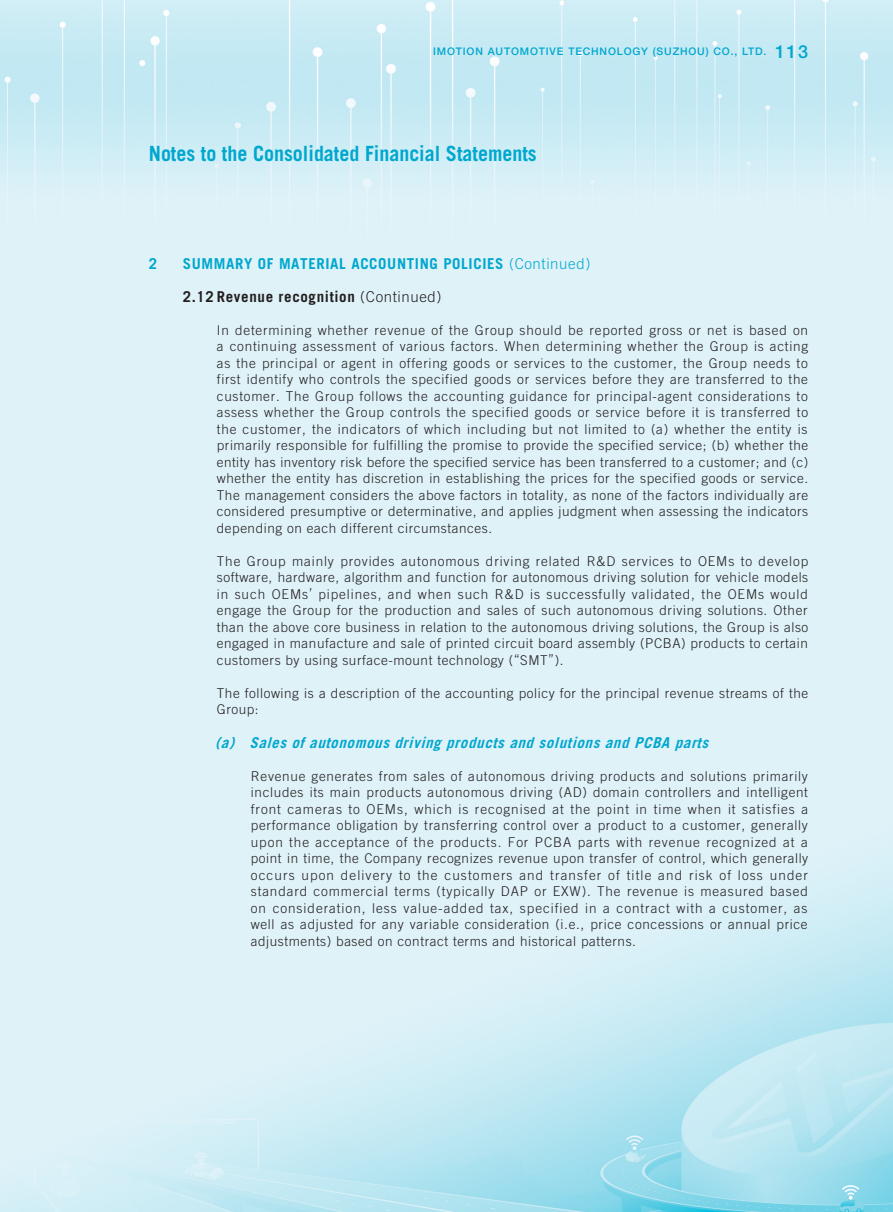
<style>
.page{position:relative;width:893px;height:1212px;background:#fff}
.page>*{position:absolute;margin:0;border:0;box-sizing:border-box;transform-origin:0 0}
.t1{font:700 21px "Trade Gothic LT Std";color:#00a7cf;scale:.95 1}
.t2{font:italic 700 15px "Trade Gothic LT Std";color:#00a7cf}
.t3{font:700 15px "Trade Gothic LT Std";letter-spacing:.04em;color:#00a7cf}
.t4{font:700 15px "Trade Gothic LT Std";letter-spacing:.04em;color:#231f20}
.t5{font:300 13.5px/16.5px "Trade Gothic LT Std";letter-spacing:.04em;color:#231f20;text-align:justify}
.t6{font:500 10.5px "Helvetica Neue LT Std";letter-spacing:.08em;color:#00a7cf}
.s1{font-size:18px}
.s2{font-weight:300}
</style>
<div class="page">
<img style="left:0;top:0;width:893px;height:1212px">
<p class="t6" style="left:433px;top:45px;width:376px">IMOTION AUTOMOTIVE TECHNOLOGY (SUZHOU) CO., LTD. <span class="s1">113</span></p>
<h1 class="t1" style="left:149px;top:141px;width:410px">Notes to the Consolidated Financial Statements</h1>
<p class="t3" style="left:149px;top:254px;width:10px">2</p>
<p class="t3" style="left:183px;top:254px;width:409px">SUMMARY OF MATERIAL ACCOUNTING POLICIES <span class="s2">(Continued)</span></p>
<p class="t4" style="left:183px;top:287px;width:260px">2.12 Revenue recognition <span class="s2">(Continued)</span></p>
<p class="t5" style="left:217px;top:322px;width:593px">In determining whether revenue of the Group should be reported gross or net is based on a continuing assessment of various factors. When determining whether the Group is acting as the principal or agent in offering goods or services to the customer, the Group needs to first identify who controls the specified goods or services before they are transferred to the customer. The Group follows the accounting guidance for principal-agent considerations to assess whether the Group controls the specified goods or service before it is transferred to the customer, the indicators of which including but not limited to (a) whether the entity is primarily responsible for fulfilling the promise to provide the specified service; (b) whether the entity has inventory risk before the specified service has been transferred to a customer; and (c) whether the entity has discretion in establishing the prices for the specified goods or service.<br>The management considers the above factors in totality, as none of the factors individually are considered presumptive or determinative, and applies judgment when assessing the indicators depending on each different circumstances.</p>
<p class="t5" style="left:217px;top:553px;width:593px">The Group mainly provides autonomous driving related R&amp;D services to OEMs to develop software, hardware, algorithm and function for autonomous driving solution for vehicle models in such OEMs’ pipelines, and when such R&amp;D is successfully validated, the OEMs would engage the Group for the production and sales of such autonomous driving solutions. Other than the above core business in relation to the autonomous driving solutions, the Group is also engaged in manufacture and sale of printed circuit board assembly (PCBA) products to certain customers by using surface-mount technology (“SMT”).</p>
<p class="t5" style="left:217px;top:685px;width:593px">The following is a description of the accounting policy for the principal revenue streams of the<br>Group:</p>
<p class="t2" style="left:215px;top:733px;width:499px">(a) Salesofautonomousdriving productsand solutionsand PCBA parts</p>
<p class="t5" style="left:251px;top:767px;width:559px">Revenue generates from sales of autonomous driving products and solutions primarily includes its main products autonomous driving (AD) domain controllers and intelligent front cameras to OEMs, which is recognised at the point in time when it satisfies a performance obligation by transferring control over a product to a customer, generally upon the acceptance of the products. For PCBA parts with revenue recognized at a point in time, the Company recognizes revenue upon transfer of control, which generally occurs upon delivery to the customers and transfer of title and risk of loss under standard commercial terms (typically DAP or EXW). The revenue is measured based on consideration, less value-added tax, specified in a contract with a customer, as well as adjusted for any variable consideration (i.e., price concessions or annual price adjustments) based on contract terms and historical patterns.</p>
</div>
